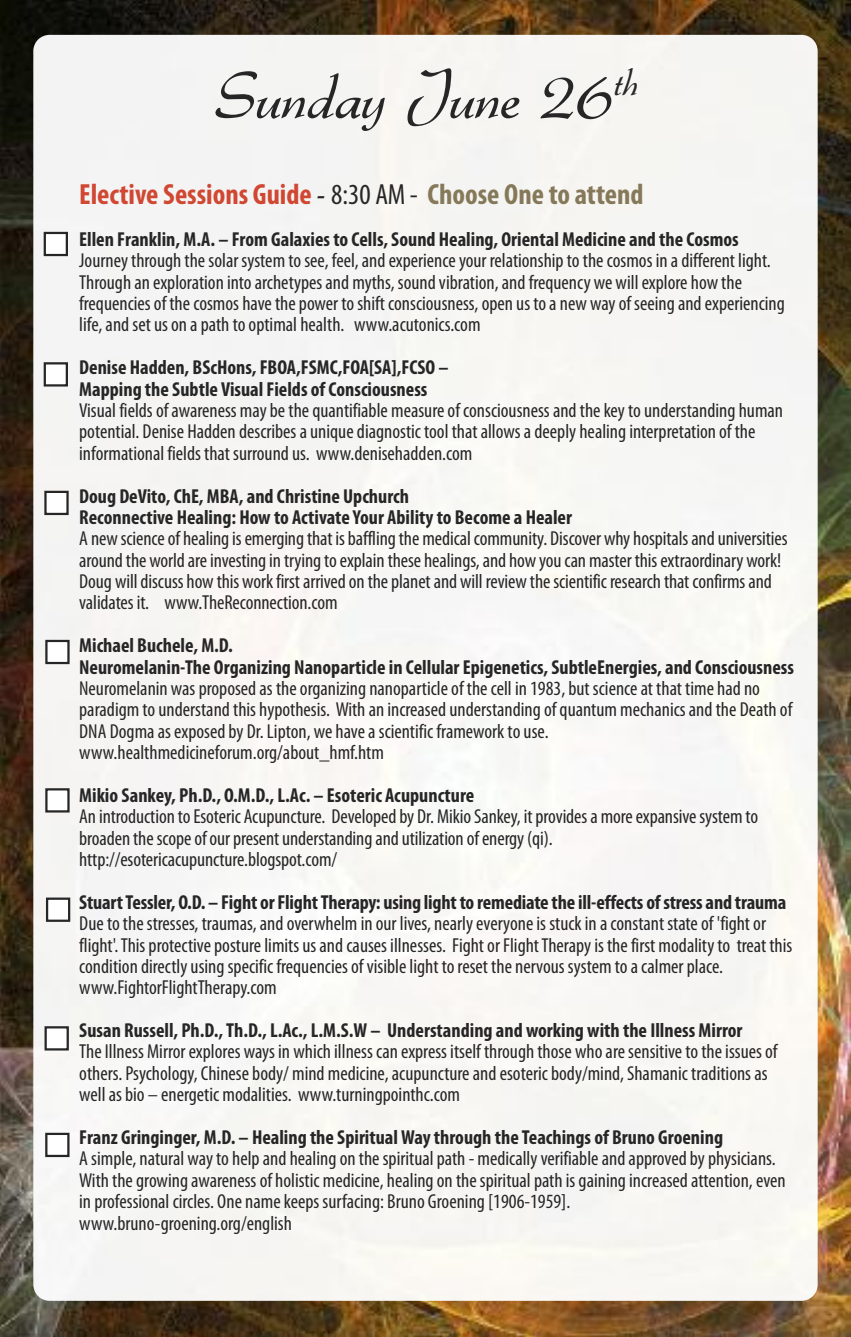
<style>
.page{position:relative;width:851px;height:1337px;background:#fff}
.page>*{position:absolute;margin:0;border:0;box-sizing:border-box;transform-origin:0 0}
.t1{font:67.5px "Gabrielle";color:#272627}
.t2{font:700 condensed 29.25px "Myriad Pro";color:#d04732}
.t3{font:condensed 20.25px/21.4px "Myriad Pro";color:#272627}
.t4{font:700 condensed 20.25px/21.4px "Myriad Pro";color:#272627}
.s1{font-family:"Minion Pro";color:#272627}
.s2{font-weight:400;color:#272627}
.s3{color:#86795a}
</style>
<div class="page">
<img style="left:0;top:0;width:850px;height:1336px">
<div style="left:33px;top:35px;width:784px;height:1265px;background:#f6f6f3"></div>
<div style="left:45px;top:233px;width:22px;height:22px;background:#fff"></div>
<div style="left:44px;top:232px;width:24px;height:24px;border:2px solid #272627"></div>
<div style="left:45px;top:363px;width:22px;height:22px;background:#fff"></div>
<div style="left:44px;top:362px;width:24px;height:24px;border:2px solid #272627"></div>
<div style="left:45px;top:492px;width:23px;height:22px;background:#fff"></div>
<div style="left:44px;top:491px;width:25px;height:24px;border:2px solid #272627"></div>
<div style="left:46px;top:641px;width:22px;height:22px;background:#fff"></div>
<div style="left:45px;top:640px;width:25px;height:24px;border:2px solid #272627"></div>
<div style="left:46px;top:789px;width:22px;height:22px;background:#fff"></div>
<div style="left:45px;top:788px;width:25px;height:24px;border:2px solid #272627"></div>
<div style="left:47px;top:898px;width:22px;height:22px;background:#fff"></div>
<div style="left:46px;top:897px;width:24px;height:25px;border:2px solid #272627"></div>
<div style="left:46px;top:1027px;width:22px;height:22px;background:#fff"></div>
<div style="left:45px;top:1026px;width:24px;height:24px;border:2px solid #272627"></div>
<div style="left:46px;top:1133px;width:22px;height:23px;background:#fff"></div>
<div style="left:45px;top:1132px;width:24px;height:25px;border:2px solid #272627"></div>
<h1 class="t1" style="left:216px;top:57px;width:424px">Sunday June 26<sup>th</sup></h1>
<h2 class="t2" style="left:79px;top:184px;width:566px">elective sessions guide <span class="s1">-</span> <span class="s2">8:30 AM -</span> <span class="s3">choose One to attend</span></h2>
<p class="t4" style="left:79px;top:230px;width:661px">ellen franklin, m.a. – from galaxies to cells, sound Healing, Oriental medicine and the cosmos</p>
<p class="t3" style="left:79px;top:251px;width:707px">Journey through the solar system to see, feel, and experience your relationship to the cosmos in a different light.<br>Through an exploration into archetypes and myths, sound vibration, and frequency we will explore how the frequencies of the cosmos have the power to shift consciousness, open us to a new way of seeing and experiencing life, and set us on a path to optimal health. www.acutonics.com</p>
<p class="t4" style="left:79px;top:358px;width:371px">Denise Hadden, BscHons, fBOa,fsmc,fOa[sa],fcsO – mapping the subtle Visual fields ofconsciousness</p>
<p class="t3" style="left:79px;top:401px;width:705px">Visual fields of awareness may be the quantifiable measure of consciousness and the key to understanding human potential. Denise Hadden describes a unique diagnostic tool that allows a deeply healing interpretation of the informational fields that surround us. www.denisehadden.com</p>
<p class="t4" style="left:79px;top:487px;width:494px">Doug DeVito, che, mBa, and christine Upchurch<br>Reconnective Healing: How to activate Your ability to Become a Healer</p>
<p class="t3" style="left:79px;top:529px;width:709px">A new scienceof healingisemergingthat isbafflingthemedicalcommunity. Discover why hospitalsanduniversities aroundthe worldareinvestingin tryingtoexplain these healings,and how youcanmaster thisextraordinary work!<br>Doug willdiscuss how this workfirstarrivedon theplanetand will review thescientificresearch thatconfirmsand validates it. www.TheReconnection.com</p>
<p class="t4" style="left:79px;top:636px;width:716px">michael Buchele, m.D.<br>neuromelanin-The Organizing nanoparticle in cellular epigenetics, subtleenergies, and consciousness</p>
<p class="t3" style="left:79px;top:679px;width:714px">Neuromelanin was proposed as the organizing nanoparticle of the cell in 1983, but science at that time had no paradigm to understand this hypothesis. With an increased understanding of quantum mechanics and the Death of DNA Dogma as exposed by Dr. Lipton, we have a scientific framework to use. www.healthmedicineforum.org/about_hmf.htm</p>
<p class="t4" style="left:79px;top:786px;width:396px">mikio sankey, Ph.D., O.m.D., l.ac. – esoteric acupuncture</p>
<p class="t3" style="left:79px;top:807px;width:680px">An introduction toEsoteric Acupuncture. Developedby Dr.MikioSankey, itprovidesamoreexpansivesystemto broaden thescopeofourpresentunderstandingandutilization ofenergy(qi). http://esotericacupuncture.blogspot.com/</p>
<p class="t4" style="left:79px;top:893px;width:708px">stuartTessler, O.D. – fight orflightTherapy: using lightto remediate the ill-effects ofstress and trauma</p>
<p class="t3" style="left:79px;top:914px;width:714px">Due to the stresses, traumas, and overwhelm in our lives, nearly everyone is stuck in a constant state of 'fight or flight'.This protective posture limits us and causes illnesses. Fight or FlightTherapy is the first modality to treat this condition directly using specific frequencies of visible light to reset the nervous system to a calmer place. www.FightorFlightTherapy.com</p>
<p class="t4" style="left:79px;top:1021px;width:664px">susan Russell, Ph.D.,Th.D., l.ac., l.m.s.W – Understanding and working with the illness mirror</p>
<p class="t3" style="left:79px;top:1042px;width:699px">The Illness Mirror explores ways in which illness can express itself through those who are sensitive to the issues of others. Psychology, Chinese body/ mind medicine, acupuncture and esoteric body/mind, Shamanic traditions as well as bio – energetic modalities. www.turningpointhc.com</p>
<p class="t4" style="left:79px;top:1128px;width:645px">franz gringinger, m.D. – Healing the spiritualWay through the Teachings of Bruno groening</p>
<p class="t3" style="left:79px;top:1149px;width:708px">A simple, natural way to help and healing on the spiritual path - medically verifiable and approved by physicians.<br>With the growing awareness of holistic medicine, healing on the spiritual path is gaining increased attention, even in professional circles. One name keeps surfacing: Bruno Groening [1906-1959]. www.bruno-groening.org/english</p>
</div>
